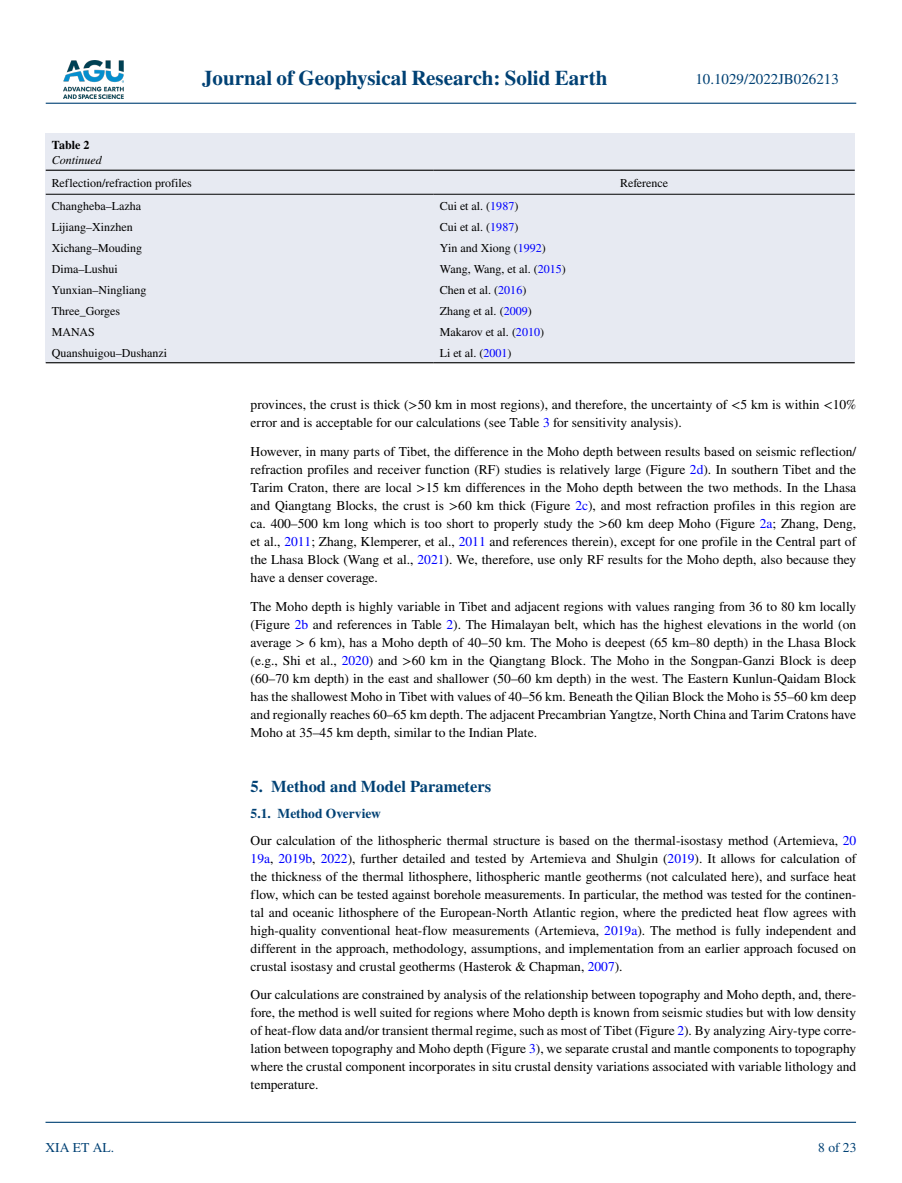
<style>
.page{position:relative;width:902px;height:1183px;background:#fff}
.page>*{position:absolute;margin:0;border:0;box-sizing:border-box;transform-origin:0 0}
.t1{font:700 21px "STIX";color:#004174}
.t2{font:700 16.5px "STIX";color:#004174}
.t3{font:15px "STIX";color:#004174}
.t4{font:13.5px/18px "STIX";color:#000;text-align:justify}
.t5{font:13.5px "STIX";color:#004174}
.t6{font:12px "STIX";color:#000}
.t7{font:italic 12px "STIX";color:#000}
.t8{font:700 12px "STIX";color:#000}
.s1{color:#00f}
.s2{font-weight:700;color:#004174}
</style>
<div class="page">
<img style="left:63px;top:60px;width:60px;height:39px">
<hr style="left:46px;top:103px;width:810px;height:1px;background:#004174">
<hr style="left:45px;top:1121px;width:810px;height:1px;background:#004174">
<div style="left:46px;top:134px;width:808px;height:36px;background:#e7eaf2"></div>
<div style="left:46px;top:170px;width:808px;height:193px;background:#e7eaf2"></div>
<hr style="left:46px;top:170px;width:387px;height:1px;background:#000">
<hr style="left:46px;top:194px;width:387px;height:1px;background:#000">
<hr style="left:433px;top:170px;width:421px;height:1px;background:#000">
<hr style="left:433px;top:194px;width:421px;height:1px;background:#000">
<hr style="left:46px;top:362px;width:387px;height:1px;background:#000">
<hr style="left:433px;top:362px;width:421px;height:1px;background:#000">
<h1 class="t1" style="left:202px;top:66px;width:407px">Journal of Geophysical Research: Solid Earth</h1>
<p class="t8" style="left:52px;top:137px;width:39px">Table 2</p>
<p class="t7" style="left:52px;top:151px;width:52px">Continued</p>
<p class="t6" style="left:52px;top:174px;width:142px">Reflection/refraction profiles</p>
<p class="t6" style="left:620px;top:174px;width:50px">Reference</p>
<p class="t6" style="left:52px;top:197px;width:91px">Changheba–Lazha</p>
<p class="t6" style="left:439px;top:197px;width:80px">Cui et al. (<span class="s1">1987</span>)</p>
<p class="t6" style="left:52px;top:218px;width:82px">Lijiang–Xinzhen</p>
<p class="t6" style="left:439px;top:218px;width:80px">Cui et al. (<span class="s1">1987</span>)</p>
<p class="t6" style="left:52px;top:239px;width:92px">Xichang–Mouding</p>
<p class="t6" style="left:439px;top:239px;width:108px">Yin and Xiong (<span class="s1">1992</span>)</p>
<p class="t6" style="left:52px;top:260px;width:67px">Dima–Lushui</p>
<p class="t6" style="left:439px;top:260px;width:128px">Wang, Wang, et al. (<span class="s1">2015</span>)</p>
<p class="t6" style="left:52px;top:281px;width:96px">Yunxian–Ningliang</p>
<p class="t6" style="left:439px;top:281px;width:88px">Chen et al. (<span class="s1">2016</span>)</p>
<p class="t6" style="left:52px;top:302px;width:70px">Three_Gorges</p>
<p class="t6" style="left:439px;top:302px;width:93px">Zhang et al. (<span class="s1">2009</span>)</p>
<p class="t6" style="left:52px;top:323px;width:45px">MANAS</p>
<p class="t6" style="left:439px;top:323px;width:106px">Makarov et al. (<span class="s1">2010</span>)</p>
<p class="t6" style="left:52px;top:344px;width:117px">Quanshuigou–Dushanzi</p>
<p class="t6" style="left:439px;top:344px;width:73px">Li et al. (<span class="s1">2001</span>)</p>
<p class="t3" style="left:695px;top:69px;width:145px">10.1029/2022JB026213</p>
<p class="t4" style="left:250px;top:397px;width:607px">provinces, the crust is thick (&gt;50 km in most regions), and therefore, the uncertainty of &lt;5 km is within &lt;10% error and is acceptable for our calculations (see Table <span class="s1">3</span> for sensitivity analysis).</p>
<p class="t4" style="left:250px;top:443px;width:607px">However, in many parts of Tibet, the difference in the Moho depth between results based on seismic reflection/ refraction profiles and receiver function (RF) studies is relatively large (Figure <span class="s1">2d</span>). In southern Tibet and the Tarim Craton, there are local &gt;15 km differences in the Moho depth between the two methods. In the Lhasa and Qiangtang Blocks, the crust is &gt;60 km thick (Figure <span class="s1">2c</span>), and most refraction profiles in this region are ca. 400–500 km long which is too short to properly study the &gt;60 km deep Moho (Figure <span class="s1">2a</span>; Zhang, Deng, et al., <span class="s1">2011</span>; Zhang, Klemperer, et al., <span class="s1">2011</span> and references therein), except for one profile in the Central part of the Lhasa Block (Wang et al., <span class="s1">2021</span>). We, therefore, use only RF results for the Moho depth, also because they have a denser coverage.</p>
<p class="t4" style="left:250px;top:597px;width:607px">The Moho depth is highly variable in Tibet and adjacent regions with values ranging from 36 to 80 km locally (Figure <span class="s1">2b</span> and references in Table <span class="s1">2</span>). The Himalayan belt, which has the highest elevations in the world (on average &gt; 6 km), has a Moho depth of 40–50 km. The Moho is deepest (65 km–80 depth) in the Lhasa Block (e.g., Shi et al., <span class="s1">2020</span>) and &gt;60 km in the Qiangtang Block. The Moho in the Songpan-Ganzi Block is deep (60–70 km depth) in the east and shallower (50–60 km depth) in the west. The Eastern Kunlun-Qaidam Block has the shallowest Moho in Tibet with values of 40–56 km. Beneath the Qilian Block the Moho is 55–60 km deep and regionally reaches 60–65 km depth. The adjacent Precambrian Yangtze, North China and Tarim Cratons have Moho at 35–45 km depth, similar to the Indian Plate.</p>
<p class="t5" style="left:45px;top:1138px;width:70px">XIA ET AL.</p>
<p class="t2" style="left:250px;top:776px;width:242px">5. Method and Model Parameters</p>
<p class="t4" style="left:250px;top:800px;width:607px;line-height:27px"><span class="s2">5.1. Method Overview<br></span>Our calculation of the lithospheric thermal structure is based on the thermal-isostasy method (Artemieva, <span class="s1">20</span></p>
<p class="t4" style="left:250px;top:850px;width:607px"><span class="s1">19a</span>, <span class="s1">2019b</span>, <span class="s1">2022</span>), further detailed and tested by Artemieva and Shulgin (<span class="s1">2019</span>). It allows for calculation of the thickness of the thermal lithosphere, lithospheric mantle geotherms (not calculated here), and surface heat flow, which can be tested against borehole measurements. In particular, the method was tested for the continen&shy;tal and oceanic lithosphere of the European-North Atlantic region, where the predicted heat flow agrees with high-quality conventional heat-flow measurements (Artemieva, <span class="s1">2019a</span>). The method is fully independent and different in the approach, methodology, assumptions, and implementation from an earlier approach focused on crustal isostasy and crustal geotherms (Hasterok &amp; Chapman, <span class="s1">2007</span>).</p>
<p class="t4" style="left:250px;top:986px;width:607px">Our calculations are constrained by analysis of the relationship between topography and Moho depth, and, there&shy;fore, the method is well suited for regions where Moho depth is known from seismic studies but with low density of heat-flow data and/or transient thermal regime, such as most of Tibet (Figure <span class="s1">2</span>). By analyzing Airy-type corre&shy;lation between topography and Moho depth (Figure <span class="s1">3</span>), we separate crustal and mantle components to topography where the crustal component incorporates in situ crustal density variations associated with variable lithology and temperature.</p>
<p class="t5" style="left:818px;top:1138px;width:40px">8 of 23</p>
</div>
